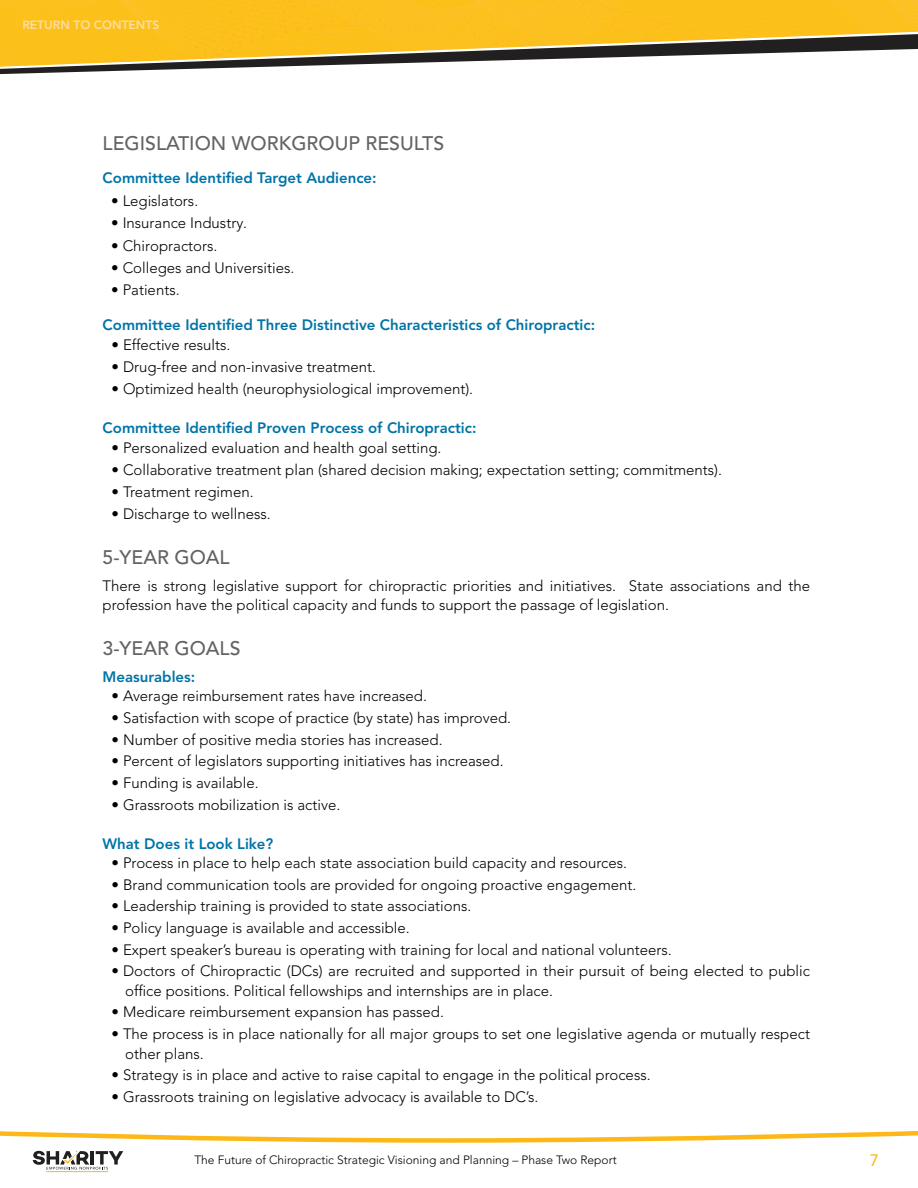
<style>
.page{position:relative;width:918px;height:1188px;background:#fff}
.page>*{position:absolute;margin:0;border:0;box-sizing:border-box;transform-origin:0 0}
.t1{font:500 19.5px "Avenir";color:#636366}
.t2{font:16.5px "Avenir";color:#fdb717}
.t3{font:300 15px/19.5px "Avenir";color:#000}
.t4{font:800 15px "Avenir";color:#0074a7}
.t5{font:300 12px "Avenir";color:#000}
.t6{font:800 12px "Avenir";color:#ffdda0}
</style>
<div class="page">
<svg style="left:0;top:1130px;width:918px;height:43px"></svg>
<svg style="left:33px;top:1144px;width:90px;height:26px"></svg>
<hr style="left:46px;top:1171px;width:62px;height:1px;background:#fdb717">
<svg style="left:0;top:0;width:918px;height:74px"></svg>
<p class="t6" style="left:22px;top:18px;width:138px">RETURN TO CONTENTS</p>
<h1 class="t1" style="left:103px;top:132px;width:343px">LEGISLATION WORKGROUP RESULTS</h1>
<p class="t4" style="left:103px;top:169px;width:276px">Committee Identified Target Audience:</p>
<p class="t3" style="left:111px;top:191px;width:88px">• Legislators.</p>
<p class="t3" style="left:111px;top:214px;width:137px">• Insurance Industry.</p>
<p class="t3" style="left:111px;top:236px;width:108px">• Chiropractors.</p>
<p class="t3" style="left:111px;top:258px;width:185px">• Colleges and Universities.</p>
<p class="t3" style="left:111px;top:280px;width:70px">• Patients.</p>
<p class="t4" style="left:103px;top:316px;width:494px">Committee Identified Three Distinctive Characteristics of Chiropractic:</p>
<p class="t3" style="left:112px;top:335px;width:118px">• Effective results.</p>
<p class="t3" style="left:112px;top:357px;width:264px">• Drug-free and non-invasive treatment.</p>
<p class="t3" style="left:112px;top:379px;width:361px">• Optimized health (neurophysiological improvement).</p>
<p class="t4" style="left:103px;top:419px;width:375px">Committee Identified Proven Process of Chiropractic:</p>
<p class="t3" style="left:112px;top:438px;width:329px">• Personalized evaluation and health goal setting.</p>
<p class="t3" style="left:112px;top:460px;width:610px">• Collaborative treatment plan (shared decision making; expectation setting; commitments).</p>
<p class="t3" style="left:112px;top:482px;width:141px">• Treatment regimen.</p>
<p class="t3" style="left:112px;top:504px;width:158px">• Discharge to wellness.</p>
<h1 class="t1" style="left:103px;top:546px;width:129px">5-YEAR GOAL</h1>
<p class="t3" style="left:103px;top:576px;width:709px">There is strong legislative support for chiropractic priorities and initiatives. State associations and the profession have the political capacity and funds to support the passage of legislation.</p>
<h1 class="t1" style="left:103px;top:637px;width:140px">3-YEAR GOALS</h1>
<p class="t4" style="left:103px;top:668px;width:94px">Measurables:</p>
<p class="t3" style="left:112px;top:686px;width:314px">• Average reimbursement rates have increased.</p>
<p class="t3" style="left:112px;top:708px;width:399px">• Satisfaction with scope of practice (by state) has improved.</p>
<p class="t3" style="left:112px;top:730px;width:330px">• Number of positive media stories has increased.</p>
<p class="t3" style="left:112px;top:751px;width:391px">• Percent of legislators supporting initiatives has increased.</p>
<p class="t3" style="left:112px;top:773px;width:146px">• Funding is available.</p>
<p class="t3" style="left:112px;top:795px;width:228px">• Grassroots mobilization is active.</p>
<p class="t4" style="left:103px;top:834px;width:172px">What Does it Look Like?</p>
<p class="t3" style="left:112px;top:853px;width:515px">• Process in place to help each state association build capacity and resources.</p>
<p class="t3" style="left:112px;top:875px;width:524px">• Brand communication tools are provided for ongoing proactive engagement.</p>
<p class="t3" style="left:112px;top:896px;width:359px">• Leadership training is provided to state associations.</p>
<p class="t3" style="left:112px;top:918px;width:297px">• Policy language is available and accessible.</p>
<p class="t3" style="left:112px;top:940px;width:559px">• Expert speaker’s bureau is operating with training for local and national volunteers.</p>
<p class="t3" style="left:125px;top:961px;width:686px;text-indent:-13px">• Doctors of Chiropractic (DCs) are recruited and supported in their pursuit of being elected to public office positions. Political fellowships and internships are in place.</p>
<p class="t3" style="left:112px;top:1003px;width:331px">• Medicare reimbursement expansion has passed.</p>
<p class="t3" style="left:125px;top:1024px;width:686px;text-indent:-14px">• The process is in place nationally for all major groups to set one legislative agenda or mutually respect other plans.</p>
<p class="t3" style="left:112px;top:1065px;width:538px">• Strategy is in place and active to raise capital to engage in the political process.</p>
<p class="t3" style="left:112px;top:1087px;width:426px">• Grassroots training on legislative advocacy is available to DC’s.</p>
<p class="t5" style="left:194px;top:1153px;width:424px">The Future of Chiropractic Strategic Visioning and Planning – Phase Two Report</p>
<p class="t2" style="left:870px;top:1150px;width:11px">7</p>
</div>
